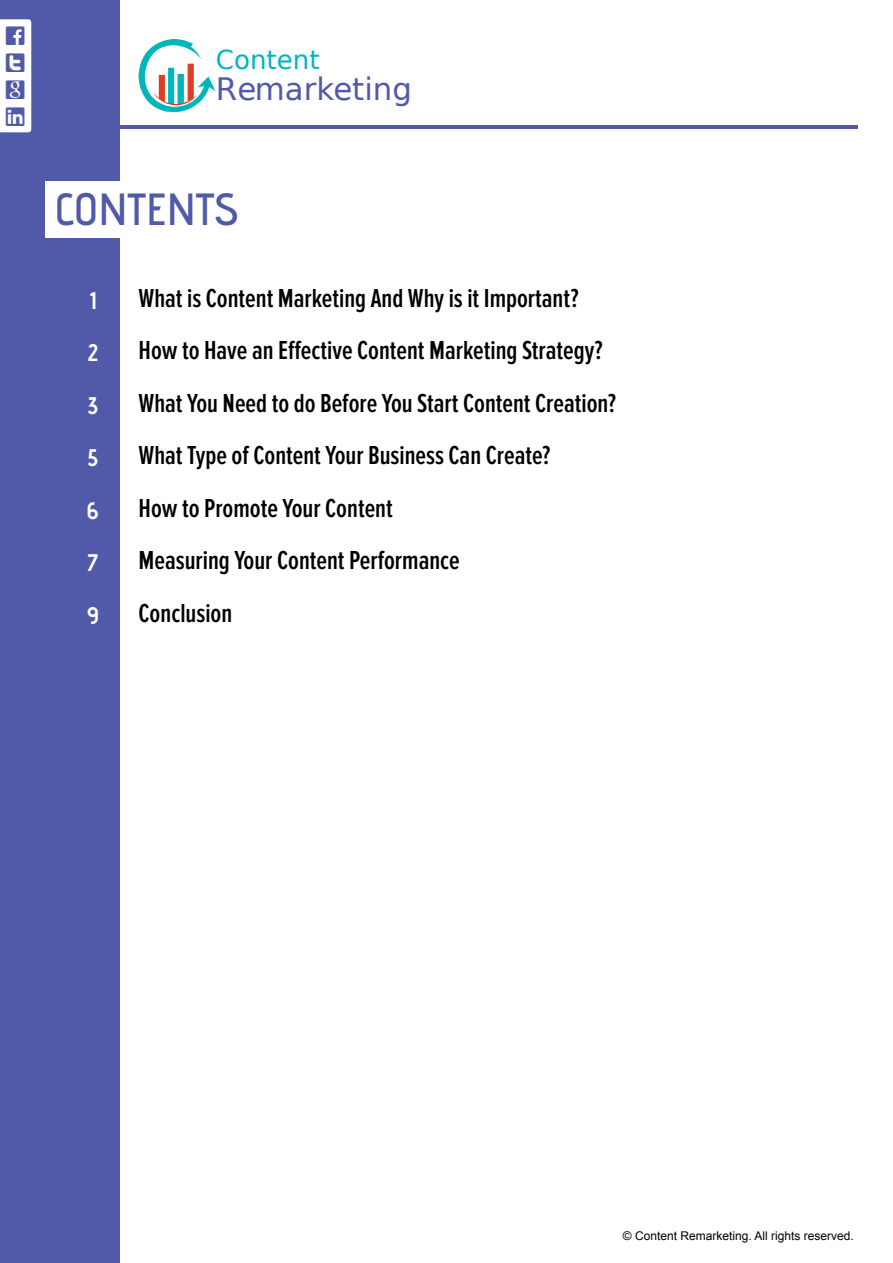
<style>
.page{position:relative;width:893px;height:1263px;background:#fff}
.page>*{position:absolute;margin:0;border:0;box-sizing:border-box;transform-origin:0 0}
.t1{font:600 45px "Advent Pro";color:#505aa8}
.t2{font:30.9px "DejaVu Sans";color:#505aa8}
.t3{font:600 27px/52.5px "Proxima Nova Ex Cn";color:#000}
.t4{font:27px/27px "Social Icons Pro Set 1 Rounded";color:#505aa8;text-align:justify}
.t5{font:26.1px "DejaVu Sans";color:#00b6ba}
.t6{font:700 24px/52.5px "Advent Pro";color:#fff;text-align:justify}
.t7{font:12px "Arial";color:#000}
</style>
<div class="page">
<div style="left:0;top:0;width:119px;height:1263px;background:#505aa8"></div>
<div style="left:0;top:19px;width:31px;height:113px;background:#fff"></div>
<hr style="left:45px;top:125px;width:813px;height:4px;background:#505aa8">
<div style="left:45px;top:181px;width:847px;height:56px;background:#fff"></div>
<svg style="left:138px;top:39px;width:78px;height:74px"></svg>
<p class="t4" style="left:5px;top:23px;width:22px">f t g l</p>
<p class="t5" style="left:216px;top:39px;width:105px">Content</p>
<p class="t2" style="left:216px;top:64px;width:198px">Remarketing</p>
<h1 class="t1" style="left:55px;top:182px;width:186px">CONTENTS</h1>
<p class="t6" style="left:87px;top:274px;width:12px">1<br>2<br>3<br>5<br>6<br>7<br>9</p>
<p class="t3" style="left:139px;top:272px;width:479px">What is Content Marketing And Why is it Important?<br>How to Have an Effective Content Marketing Strategy?<br>What You Need to do Before You Start Content Creation?</p>
<p class="t3" style="left:139px;top:430px;width:414px">What Type of Content Your Business Can Create?<br>How to Promote Your Content<br>Measuring Your Content Performance<br>Conclusion</p>
<p class="t7" style="left:623px;top:1227px;width:232px">© Content Remarketing. All rights reserved.</p>
</div>
